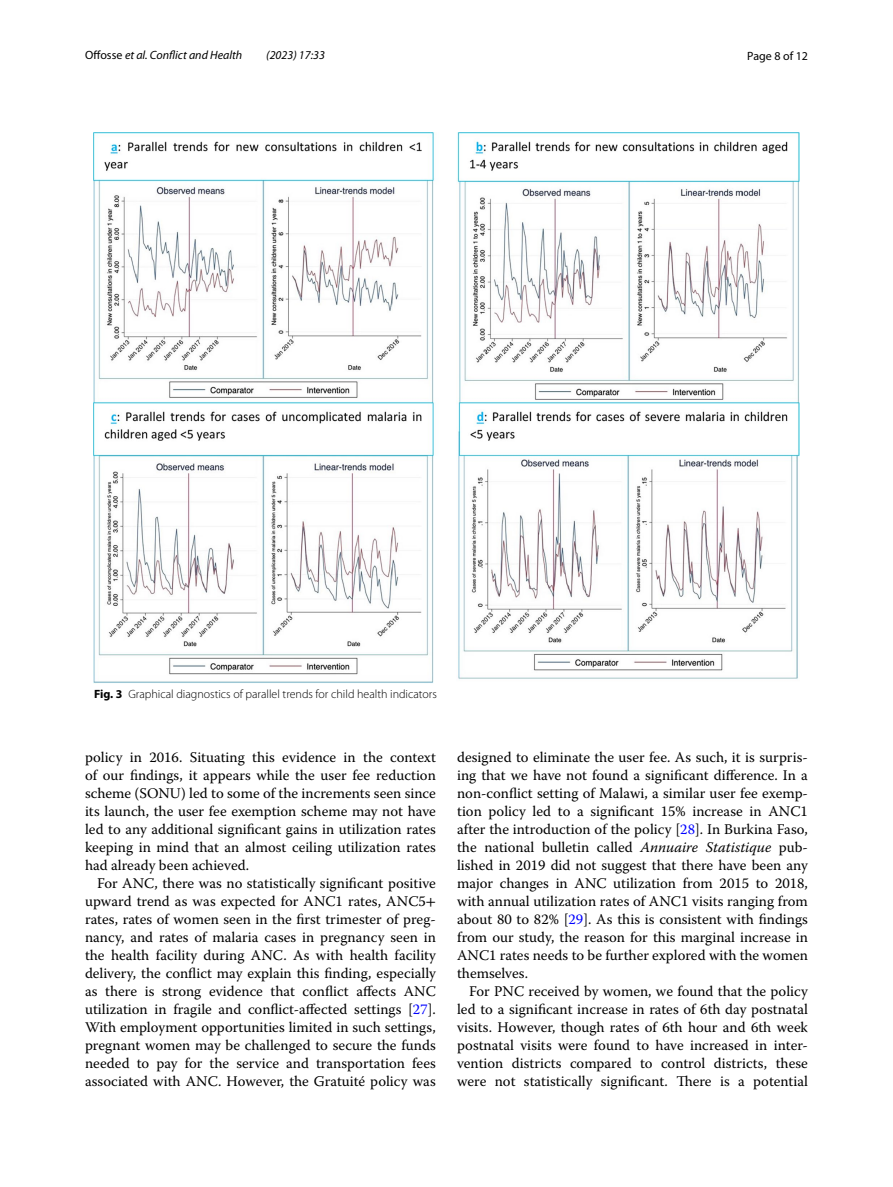
<style>
.page{position:relative;width:893px;height:1187px;background:#fff}
.page>*{position:absolute;margin:0;border:0;box-sizing:border-box;transform-origin:0 0}
.t1{font:14.7px/18px "Warnock Pro";color:#000;text-align:justify}
.t2{font:300 12px "Myriad Pro";color:#000}
.t3{font:italic 12px "Myriad Pro";color:#000}
.t4{font:12px "Myriad Pro";color:#000}
.s1{font-style:normal}
.s2{font-weight:700}
.s3{font-family:"STIX"}
.s4{color:#00f}
.s5{font-style:italic}
</style>
<div class="page">
<img style="left:94px;top:133px;width:705px;height:550px">
<p class="t3" style="left:85px;top:48px;width:159px"><span class="s1">Offosse</span> et al. Conflict and Health</p>
<p class="t3" style="left:266px;top:48px;width:60px">(2023) 17:33</p>
<p class="t4" style="left:747px;top:48px;width:62px">Page 8 of 12</p>
<p class="t2" style="left:94px;top:687px;width:344px"><span class="s2">Fig. 3</span> Graphical diagnostics of parallel trends for child health indicators</p>
<p class="t1" style="left:85px;top:747px;width:352px">policy in 2016. Situating this evidence in the context of our findings, it appears while the user fee reduction scheme (SONU) led to some of the increments seen since its launch, the user fee exemption scheme may not have led to any additional significant gains in utilization rates keeping in mind that an almost ceiling utilization rates had already been achieved.</p>
<p class="t1" style="left:85px;top:873px;width:352px;text-indent:12px">For ANC, there was no statistically significant positive upward trend as was expected for ANC1 rates, ANC5<span class="s3">+ </span>rates, rates of women seen in the first trimester of preg&shy;nancy, and rates of malaria cases in pregnancy seen in the health facility during ANC. As with health facility delivery, the conflict may explain this finding, especially as there is strong evidence that conflict affects ANC utilization in fragile and conflict-affected settings [<span class="s4">27</span>].<br>With employment opportunities limited in such settings, pregnant women may be challenged to secure the funds needed to pay for the service and transportation fees associated with ANC. However, the Gratuité policy was</p>
<p class="t1" style="left:457px;top:747px;width:352px">designed to eliminate the user fee. As such, it is surpris&shy;ing that we have not found a significant difference. In a non-conflict setting of Malawi, a similar user fee exemp&shy;tion policy led to a significant 15% increase in ANC1 after the introduction of the policy [<span class="s4">28</span>]. In Burkina Faso, the national bulletin called <span class="s5">Annuaire Statistique</span> pub&shy;lished in 2019 did not suggest that there have been any major changes in ANC utilization from 2015 to 2018, with annual utilization rates of ANC1 visits ranging from about 80 to 82% [<span class="s4">29</span>]. As this is consistent with findings from our study, the reason for this marginal increase in ANC1 rates needs to be further explored with the women themselves.</p>
<p class="t1" style="left:457px;top:981px;width:352px;text-indent:12px">For PNC received by women, we found that the policy led to a significant increase in rates of 6th day postnatal visits. However, though rates of 6th hour and 6th week postnatal visits were found to have increased in inter&shy;vention districts compared to control districts, these were not statistically significant. There is a potential</p>
</div>
